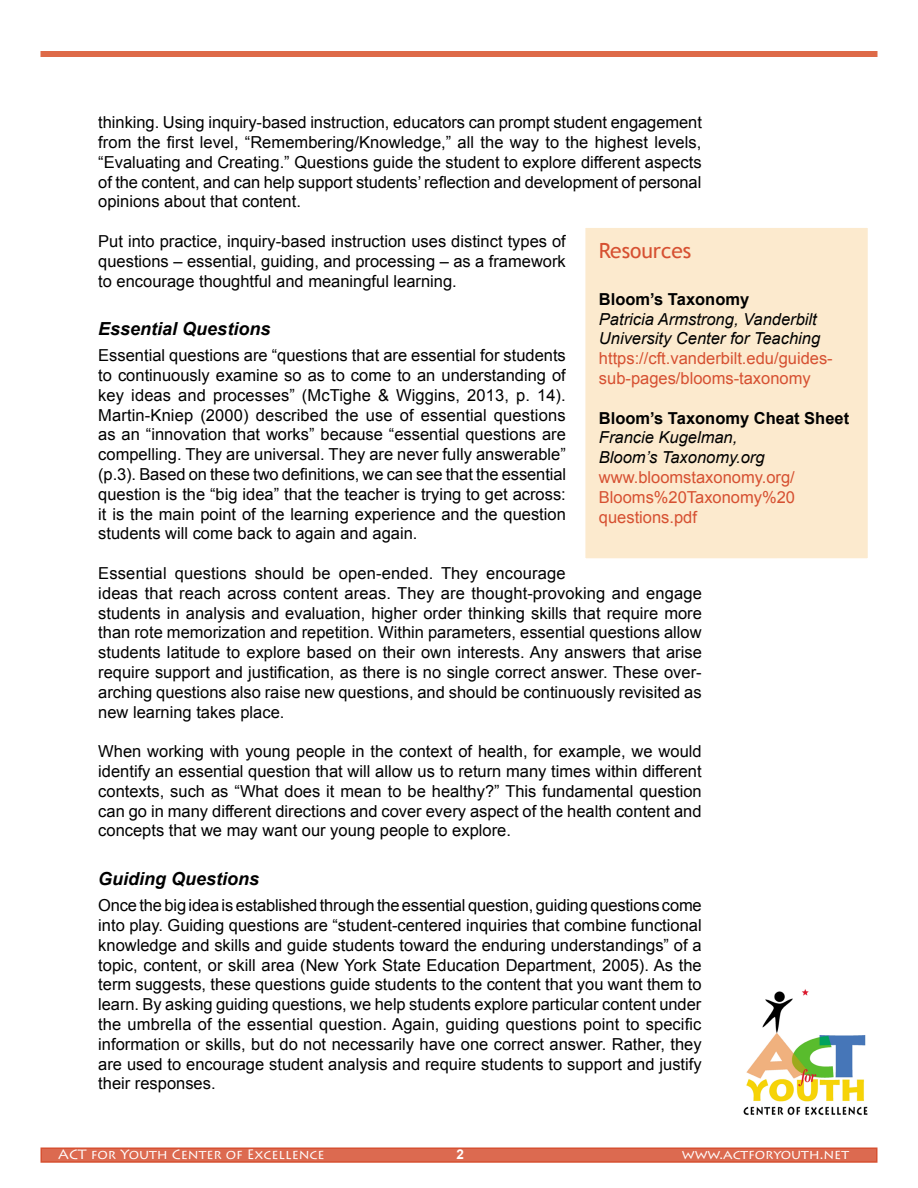
<style>
.page{position:relative;width:918px;height:1188px;background:#fff}
.page>*{position:absolute;margin:0;border:0;box-sizing:border-box;transform-origin:0 0}
.Sidebar_heading{font:21px "Trebuchet MS";color:#d65031}
.heading_2{font:italic 700 18px "Arial";color:#000}
.t1{font:16.5px/19.8px "Arial";color:#000;text-align:justify}
.sidebar_normal{font:italic 16.5px/19.8px "Arial";color:#000}
.sidebar_normal-2{font:16.5px/19.8px "Arial";color:#d65031}
.sidebar_normal-3{font:700 16.5px "Arial";color:#000}
.t2{font:13.5px "Lithos Pro";color:#fff}
.t3{font:700 13.5px "Arial";color:#fff}
.s1{font-weight:700;font-style:normal}
</style>
<div class="page">
<div style="left:41px;top:1148px;width:836px;height:14px;background:#dc6a50"></div>
<div style="left:40px;top:1148px;width:838px;height:15px;border:2px solid #d65031"></div>
<div style="left:40px;top:51px;width:838px;height:6px;background:#de6a48"></div>
<img style="left:743px;top:989px;width:125px;height:127px">
<div style="left:576px;top:218px;width:302px;height:350px;background:#fceace"></div>
<div style="left:566px;top:208px;width:321px;height:370px;border:20px solid #fff"></div>
<p class="t1" style="left:98px;top:113px;width:605px">thinking. Using inquiry-based instruction, educators can prompt student engagement from the first level, “Remembering/Knowledge,” all the way to the highest levels, “Evaluating and Creating.” Questions guide the student to explore different aspects of the content, and can help support students’ reflection and development of personal opinions about that content.</p>
<p class="t1" style="left:98px;top:231px;width:469px">Put into practice, inquiry-based instruction uses distinct types of questions – essential, guiding, and processing – as a framework to encourage thoughtful and meaningful learning.</p>
<p class="heading_2" style="left:98px;top:316px;width:174px">Essential Questions</p>
<p class="t1" style="left:98px;top:346px;width:469px">Essential questions are “questions that are essential for students to continuously examine so as to come to an understanding of key ideas and processes” (McTighe &amp; Wiggins, 2013, p. 14).<br>Martin-Kniep (2000) described the use of essential questions as an “innovation that works” because “essential questions are compelling. They are universal. They are never fully answerable” (p.3). Based on these two definitions, we can see that the essential question is the “big idea” that the teacher is trying to get across: it is the main point of the learning experience and the question students will come back to again and again.</p>
<p class="t1" style="left:98px;top:564px;width:605px;text-align:left">Essential questions should be open-ended. They encourage<br>ideas that reach across content areas. They are thought-provoking and engage students in analysis and evaluation, higher order thinking skills that require more than rote memorization and repetition. Within parameters, essential questions allow students latitude to explore based on their own interests. Any answers that arise require support and justification, as there is no single correct answer. These over&shy;arching questions also raise new questions, and should be continuously revisited as new learning takes place.</p>
<p class="t1" style="left:98px;top:742px;width:605px">When working with young people in the context of health, for example, we would identify an essential question that will allow us to return many times within different contexts, such as “What does it mean to be healthy?” This fundamental question can go in many different directions and cover every aspect of the health content and concepts that we may want our young people to explore.</p>
<p class="heading_2" style="left:98px;top:866px;width:163px">Guiding Questions</p>
<p class="t1" style="left:98px;top:896px;width:605px">Once the big idea is established through the essential question, guiding questions come into play. Guiding questions are “student-centered inquiries that combine functional knowledge and skills and guide students toward the enduring understandings” of a topic, content, or skill area (New York State Education Department, 2005). As the term suggests, these questions guide students to the content that you want them to learn. By asking guiding questions, we help students explore particular content under the umbrella of the essential question. Again, guiding questions point to specific information or skills, but do not necessarily have one correct answer. Rather, they are used to encourage student analysis and require students to support and justify their responses.</p>
<p class="Sidebar_heading" style="left:599px;top:239px;width:94px">Resources</p>
<p class="sidebar_normal-3" style="left:599px;top:288px;width:152px">Bloom’s Taxonomy</p>
<p class="sidebar_normal" style="left:599px;top:309px;width:223px">Patricia Armstrong, Vanderbilt<br>University Center for Teaching</p>
<p class="sidebar_normal-2" style="left:599px;top:349px;width:235px">https://cft.vanderbilt.edu/guides&shy;sub-pages/blooms-taxonomy</p>
<p class="sidebar_normal" style="left:599px;top:408px;width:252px"><span class="s1">Bloom’s Taxonomy Cheat Sheet<br></span>Francie Kugelman,<br>Bloom’s Taxonomy.org</p>
<p class="sidebar_normal-2" style="left:599px;top:467px;width:198px;text-align:justify">www.bloomstaxonomy.org/ Blooms%20Taxonomy%20 questions.pdf</p>
<p class="t2" style="left:58px;top:1146px;width:268px">ACT for Youth Center of Excellence</p>
<p class="t3" style="left:456px;top:1145px;width:9px">2</p>
<p class="t2" style="left:682px;top:1146px;width:169px">www.actforyouth.net</p>
</div>
